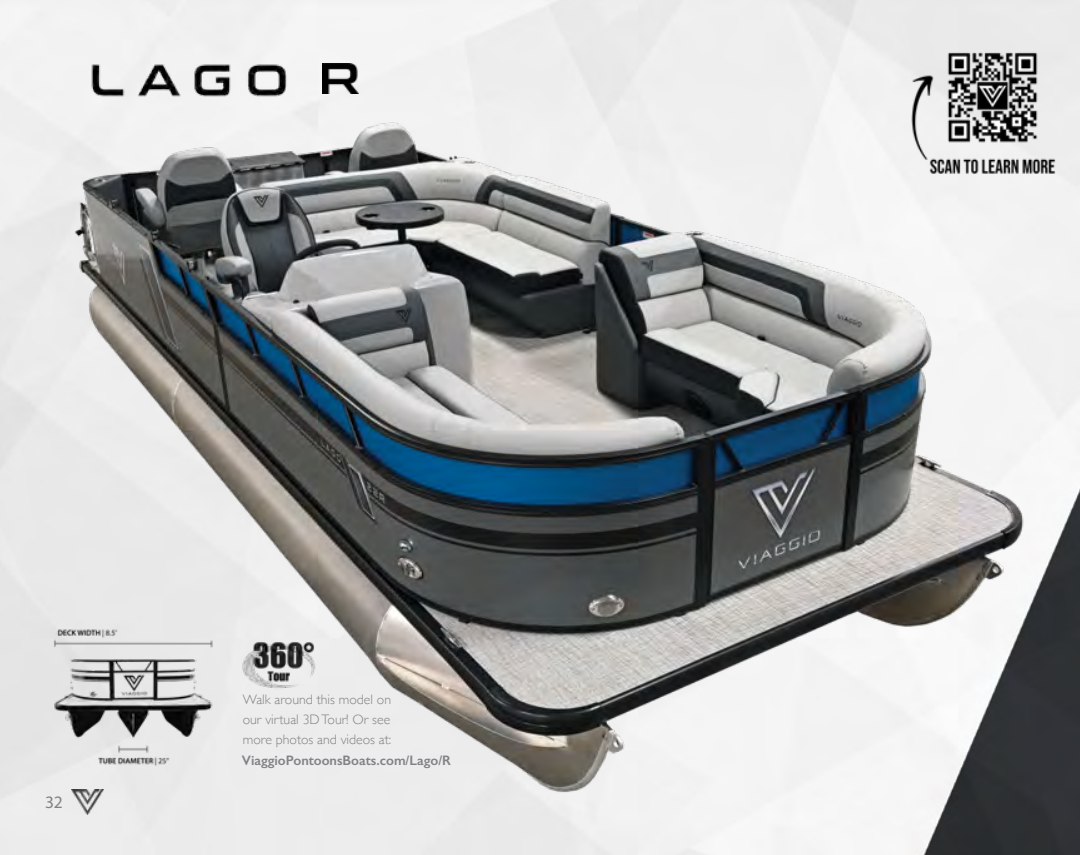
<style>
.page{position:relative;width:1080px;height:855px;background:#fff}
.page>*{position:absolute;margin:0;border:0;box-sizing:border-box;transform-origin:0 0}
.t1{font:17.5px "Myriad Pro";color:#808285}
.t2{font:300 13.75px/20px "Gill Sans";color:#808285;text-align:justify}
.t3{font:600 13.75px "Gill Sans";color:#808285}
</style>
<div class="page">
<div style="left:0;top:0;width:1080px;height:111px;background:#efefef"></div>
<img style="left:0;top:111px;width:1080px;height:744px">
<img style="left:71px;top:790px;width:33px;height:25px">
<img style="left:905px;top:45px;width:175px;height:133px">
<img style="left:46px;top:51px;width:259px;height:58px">
<img style="left:323px;top:63px;width:35px;height:31px">
<img style="left:45px;top:624px;width:187px;height:147px">
<img style="left:238px;top:628px;width:86px;height:69px">
<p class="t1" style="left:45px;top:792px;width:19px">32</p>
<p class="t2" style="left:243px;top:688px;width:150px">Walk around this model on our virtual 3D Tour! Or see more photos and videos at:</p>
<p class="t3" style="left:242px;top:752px;width:211px">ViaggioPontoonsBoats.com/Lago/R</p>
</div>
